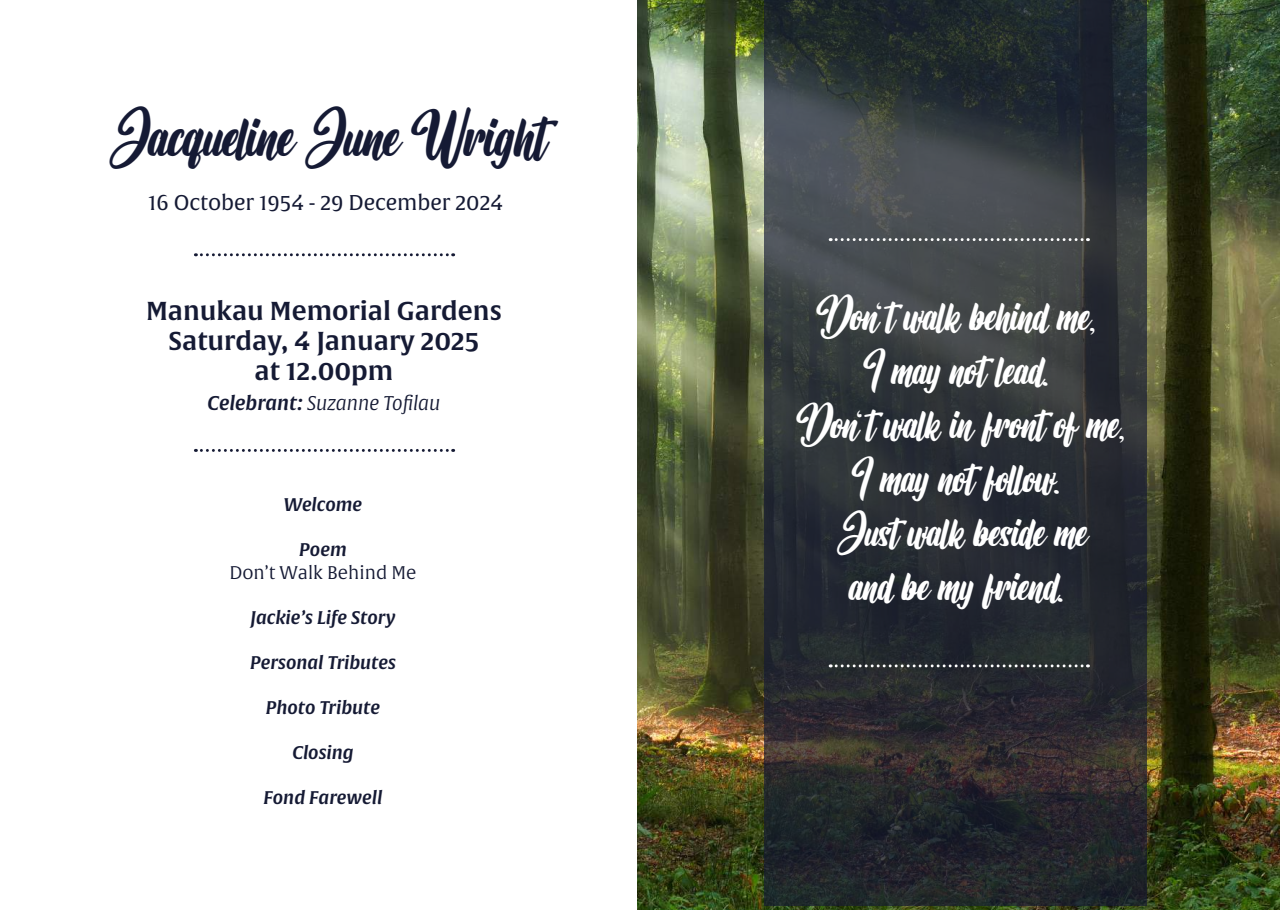
<style>
.page{position:relative;width:1280px;height:910px;background:#fff}
.page>*{position:absolute;margin:0;border:0;box-sizing:border-box;transform-origin:0 0}
.t1{font:37.5px "Vintage";color:#151a34}
.t2{font:27px/54px "Vintage";color:#fff;text-align:center}
.t3{font:25.5px/30px "Alverata Sb";color:#151a34;text-align:center}
.t4{font:21px "Alverata Informal";color:#151a34}
.t5{font:italic 19.5px "Alverata Lt";color:#151a34}
.t6{font:italic 18px "Alverata Sb";color:#151a34}
.t7{font:18px "Alverata Lt";color:#151a34}
.s1{font-family:"Alverata Sb"}
</style>
<div class="page">
<img style="left:638px;top:0;width:642px;height:910px">
<svg style="left:764px;top:0;width:383px;height:905px"></svg>
<svg style="left:195px;top:253px;width:259px;height:3px"></svg>
<svg style="left:830px;top:238px;width:258px;height:3px"></svg>
<svg style="left:830px;top:664px;width:258px;height:3px"></svg>
<svg style="left:195px;top:449px;width:259px;height:3px"></svg>
<h1 class="t1" style="left:108px;top:121px;width:437px">Jacqueline June Wright</h1>
<p class="t4" style="left:148px;top:190px;width:357px">16 October 1954 - 29 December 2024</p>
<p class="t3" style="left:146px;top:297px;width:357px">Manukau Memorial Gardens<br>Saturday, 4 January 2025<br>at 12.00pm</p>
<p class="t5" style="left:208px;top:394px;width:234px"><span class="s1">Celebrant:</span> Suzanne Tofilau</p>
<p class="t6" style="left:284px;top:497px;width:80px">Welcome</p>
<p class="t6" style="left:299px;top:542px;width:49px">Poem</p>
<p class="t7" style="left:229px;top:565px;width:189px">Don’t Walk Behind Me</p>
<p class="t6" style="left:250px;top:610px;width:147px">Jackie’s Life Story</p>
<p class="t6" style="left:250px;top:655px;width:147px">Personal Tributes</p>
<p class="t6" style="left:266px;top:700px;width:116px">Photo Tribute</p>
<p class="t6" style="left:292px;top:745px;width:63px">Closing</p>
<p class="t6" style="left:264px;top:790px;width:120px">Fond Farewell</p>
<p class="t2" style="left:795px;top:294px;width:332px">Don’t walk behind me,<br>I may not lead.<br>Don’t walk in front of me,<br>I may not follow.<br>Just walk beside me<br>and be my friend.</p>
</div>
